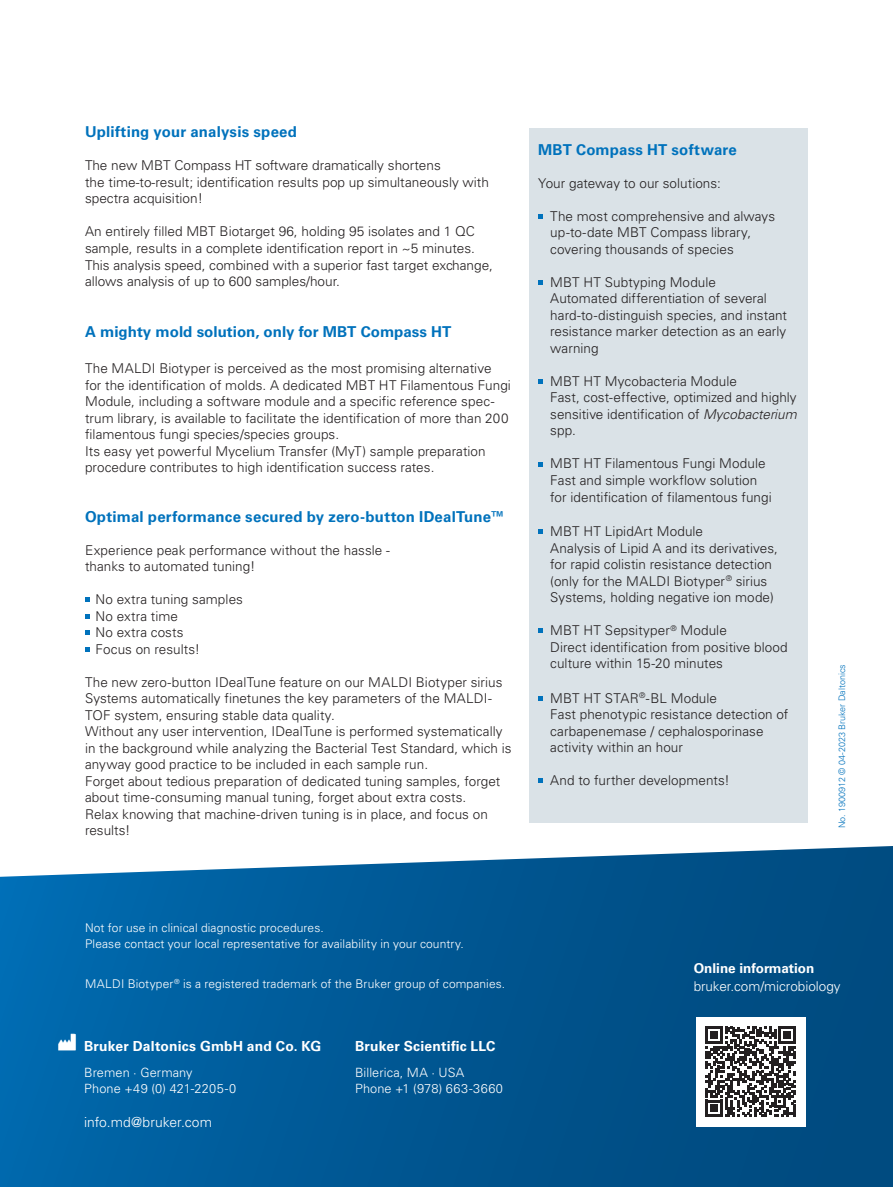
<style>
.page{position:relative;width:893px;height:1187px;background:#fff}
.page>*{position:absolute;margin:0;border:0;box-sizing:border-box;transform-origin:0 0}
.brochure_body{font:700 15px "Univers LT Std";letter-spacing:.01em;color:#0072bc}
.brochure_subheadline{font:700 13.8px "Univers LT Std";letter-spacing:.015em;color:#fff}
.brochure_body-2{font:300 13.8px "Univers LT Std";color:#fff}
.brochure_body-3{font:300 13.5px/16.5px "Univers LT Std";letter-spacing:.005em;color:#231f20}
.Body_Content_white{font:300 13.5px/18px "Univers LT Std";color:#fff}
.brochure_body-4{font:300 12.75px "Univers LT Std";letter-spacing:.01em;color:#fff}
.application_legend{font:300 12px "Univers LT Std";letter-spacing:.01em;color:#fff}
.Brochure_Copyright{font:300 9px "Univers LT Std";color:#0072bc}
.s1{font-style:italic}
.s2{font-weight:700}
</style>
<div class="page">
<div style="left:529px;top:128px;width:279px;height:694px;background:#dae2e7"></div>
<svg style="left:85px;top:597px;width:5px;height:5px"></svg>
<svg style="left:85px;top:614px;width:5px;height:4px"></svg>
<svg style="left:85px;top:630px;width:5px;height:5px"></svg>
<svg style="left:85px;top:647px;width:5px;height:4px"></svg>
<svg style="left:0;top:846px;width:893px;height:340px;background:#0c5f98"></svg>
<img style="left:57px;top:1031px;width:21px;height:21px">
<div style="left:696px;top:1016px;width:109px;height:110px;background:#fff"></div>
<svg style="left:705px;top:1026px;width:91px;height:90px"></svg>
<svg style="left:538px;top:214px;width:5px;height:5px"></svg>
<svg style="left:538px;top:280px;width:5px;height:5px"></svg>
<svg style="left:538px;top:379px;width:5px;height:5px"></svg>
<svg style="left:538px;top:462px;width:5px;height:4px"></svg>
<svg style="left:538px;top:529px;width:5px;height:5px"></svg>
<svg style="left:538px;top:628px;width:5px;height:5px"></svg>
<svg style="left:538px;top:696px;width:5px;height:4px"></svg>
<svg style="left:538px;top:778px;width:5px;height:5px"></svg>
<p class="brochure_body" style="left:85px;top:123px;width:214px">Uplifting your analysis speed</p>
<p class="brochure_body-3" style="left:85px;top:157px;width:405px">The new MBT Compass HT software dramatically shortens<br>the time-to-result; identification results pop up simultaneously with spectra acquisition!</p>
<p class="brochure_body-3" style="left:85px;top:223px;width:410px">An entirely filled MBT Biotarget 96, holding 95 isolates and 1 QC sample, results in a complete identification report in ~5 minutes.<br>This analysis speed, combined with a superior fast target exchange, allows analysis of up to 600 samples/hour.</p>
<p class="brochure_body" style="left:85px;top:323px;width:368px">A mighty mold solution, only for MBT Compass HT</p>
<p class="brochure_body-3" style="left:85px;top:360px;width:427px">The MALDI Biotyper is perceived as the most promising alternative for the identification of molds. A dedicated MBT HT Filamentous Fungi Module, including a software module and a specific reference spec&shy;trum library, is available to facilitate the identification of more than 200 filamentous fungi species/species groups.<br>Its easy yet powerful Mycelium Transfer (MyT) sample preparation procedure contributes to high identification success rates.</p>
<p class="brochure_body" style="left:85px;top:507px;width:422px">Optimal performance secured by zero-button IDealTune™</p>
<p class="brochure_body-3" style="left:85px;top:541px;width:306px">Experience peak performance without the hassle - thanks to automated tuning!</p>
<p class="brochure_body-3" style="left:96px;top:591px;width:149px">No extra tuning samples</p>
<p class="brochure_body-3" style="left:96px;top:607px;width:84px">No extra time</p>
<p class="brochure_body-3" style="left:96px;top:624px;width:89px">No extra costs</p>
<p class="brochure_body-3" style="left:96px;top:640px;width:106px">Focus on results!</p>
<p class="brochure_body-3" style="left:85px;top:673px;width:419px">The new zero-button IDealTune feature on our MALDI Biotyper sirius<br>Systems automatically finetunes the key parameters of the MALDI-<br>TOF system, ensuring stable data quality.</p>
<p class="brochure_body-3" style="left:85px;top:723px;width:428px">Without any user intervention, IDealTune is performed systematically in the background while analyzing the Bacterial Test Standard, which is anyway good practice to be included in each sample run.<br>Forget about tedious preparation of dedicated tuning samples, forget about time-consuming manual tuning, forget about extra costs.</p>
<p class="brochure_body-3" style="left:85px;top:805px;width:404px">Relax knowing that machine-driven tuning is in place, and focus on results!</p>
<p class="brochure_body" style="left:538px;top:141px;width:200px">MBT Compass HT software</p>
<p class="brochure_body-3" style="left:538px;top:175px;width:184px">Your gateway to our solutions:</p>
<p class="brochure_body-3" style="left:550px;top:208px;width:226px">The most comprehensive and always up-to-date MBT Compass library, covering thousands of species</p>
<p class="brochure_body-3" style="left:550px;top:274px;width:238px">MBT HT Subtyping Module<br>Automated differentiation of several hard-to-distinguish species, and instant resistance marker detection as an early warning</p>
<p class="brochure_body-3" style="left:550px;top:373px;width:248px">MBT HT Mycobacteria Module<br>Fast, cost-effective, optimized and highly sensitive identification of <span class="s1">Mycobacterium </span>spp.</p>
<p class="brochure_body-3" style="left:550px;top:455px;width:223px">MBT HT Filamentous Fungi Module<br>Fast and simple workflow solution for identification of filamentous fungi</p>
<p class="brochure_body-3" style="left:550px;top:523px;width:154px">MBT HT LipidArt Module</p>
<p class="brochure_body-3" style="left:550px;top:539px;width:229px">Analysis of Lipid A and its derivatives, for rapid colistin resistance detection</p>
<p class="brochure_body-3" style="left:550px;top:572px;width:225px">(only for the MALDI Biotyper<sup>®</sup> sirius<br>Systems, holding negative ion mode)</p>
<p class="brochure_body-3" style="left:550px;top:622px;width:239px">MBT HT Sepsityper<sup>®</sup> Module<br>Direct identification from positive blood culture within 15-20 minutes</p>
<p class="brochure_body-3" style="left:550px;top:689px;width:240px">MBT HT STAR<sup>®</sup>-BL Module<br>Fast phenotypic resistance detection of carbapenemase / cephalosporinase activity within an hour</p>
<p class="brochure_body-3" style="left:550px;top:772px;width:181px">And to further developments!</p>
<p class="Brochure_Copyright" style="left:837px;top:828px;width:165px;rotate:-90deg">No. 1900912 © 04-2023 Bruker Daltonics</p>
<p class="application_legend" style="left:85px;top:920px;width:240px">Not for use in clinical diagnostic procedures.</p>
<p class="application_legend" style="left:85px;top:936px;width:380px">Please contact your local representative for availability in your country.</p>
<p class="application_legend" style="left:85px;top:976px;width:422px">MALDI Biotyper<sup>®</sup> is a registered trademark of the Bruker group of companies.</p>
<p class="brochure_subheadline" style="left:84px;top:1037px;width:239px">Bruker Daltonics GmbH and Co. KG</p>
<p class="brochure_body-4" style="left:84px;top:1064px;width:110px">Bremen · Germany</p>
<p class="brochure_body-4" style="left:84px;top:1081px;width:154px">Phone +49 (0) 421-2205-0</p>
<p class="brochure_body-2" style="left:84px;top:1113px;width:129px">info.md@bruker.com</p>
<p class="brochure_subheadline" style="left:355px;top:1037px;width:142px">Bruker Scientific LLC</p>
<p class="brochure_body-4" style="left:355px;top:1064px;width:111px">Billerica, MA · USA</p>
<p class="brochure_body-4" style="left:355px;top:1081px;width:149px">Phone +1 (978) 663-3660</p>
<p class="Body_Content_white" style="left:694px;top:958px;width:148px"><span class="s2">Online information </span>bruker.com/microbiology</p>
</div>
